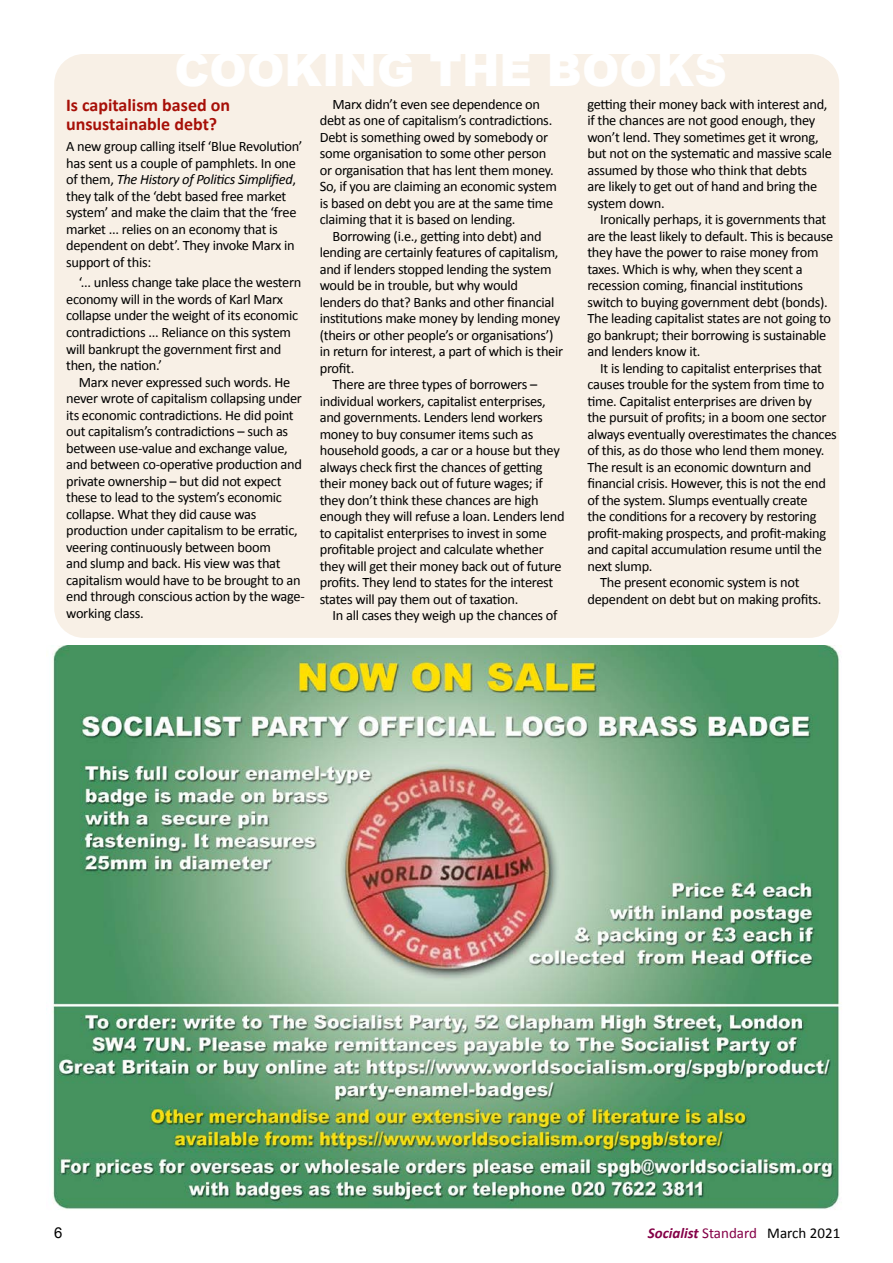
<style>
.page{position:relative;width:893px;height:1263px;background:#fff}
.page>*{position:absolute;margin:0;border:0;box-sizing:border-box;transform-origin:0 0}
.t1{font:900 45px "Arial";color:#fff}
.t2{font:700 18px/19.2px "Calibri";color:#a71008}
.t3{font:italic 700 15px "Calibri";color:#840047}
.t4{font:15px "Arial";color:#000}
.t5{font:14.4px/16.5px "Calibri";letter-spacing:-.02em;color:#000}
.s1{font-style:italic}
.s2{font-weight:400;font-style:normal}
.s3{font-weight:400;font-style:normal;color:#000}
</style>
<div class="page">
<div style="left:54px;top:54px;width:785px;height:584px;background:#f8f0e6;border-radius:30px"></div>
<img style="left:53px;top:645px;width:788px;height:564px">
<h1 class="t1" style="left:175px;top:37px;width:554px">COOKING THE BOOKS</h1>
<p class="t2" style="left:66px;top:96px;width:166px">Is capitalism based on unsustainable debt?</p>
<p class="t5" style="left:66px;top:138px;width:238px">A new group calling itself ‘Blue Revolution’ has sent us a couple of pamphlets. In one of them, <span class="s1">The History of Politics Simplified</span>, they talk of the ‘debt based free market system’ and make the claim that the ‘free market ... relies on an economy that is dependent on debt’. They invoke Marx in support of this:</p>
<p class="t5" style="left:66px;top:274px;width:237px;text-indent:13px">‘... unless change take place the western economy will in the words of Karl Marx collapse under the weight of its economic contradictions ... Reliance on this system will bankrupt the government first and then, the nation.’</p>
<p class="t5" style="left:66px;top:373px;width:240px;text-indent:13px">Marx never expressed such words. He never wrote of capitalism collapsing under its economic contradictions. He did point out capitalism’s contradictions – such as between use-value and exchange value, and between co-operative production and private ownership – but did not expect these to lead to the system’s economic collapse. What they did cause was production under capitalism to be erratic, veering continuously between boom<br>and slump and back. His view was that capitalism would have to be brought to an end through conscious action by the wage&shy;working class.</p>
<p class="t5" style="left:587px;top:96px;width:246px">getting their money back with interest and, if the chances are not good enough, they won’t lend. They sometimes get it wrong, but not on the systematic and massive scale assumed by those who think that debts<br>are likely to get out of hand and bring the system down.</p>
<p class="t5" style="left:587px;top:211px;width:247px;text-indent:13px">Ironically perhaps, it is governments that are the least likely to default. This is because they have the power to raise money from taxes. Which is why, when they scent a recession coming, financial institutions switch to buying government debt (bonds).<br>The leading capitalist states are not going to go bankrupt; their borrowing is sustainable and lenders know it.</p>
<p class="t5" style="left:600px;top:360px;width:223px">It is lending to capitalist enterprises that</p>
<p class="t5" style="left:587px;top:376px;width:238px">causes trouble for the system from time to</p>
<p class="t5" style="left:587px;top:393px;width:226px">time. Capitalist enterprises are driven by</p>
<p class="t5" style="left:587px;top:409px;width:241px">the pursuit of profits; in a boom one sector</p>
<p class="t5" style="left:587px;top:426px;width:251px">always eventually overestimates the chances</p>
<p class="t5" style="left:587px;top:442px;width:238px">of this, as do those who lend them money.</p>
<p class="t5" style="left:587px;top:459px;width:225px">The result is an economic downturn and</p>
<p class="t5" style="left:587px;top:475px;width:240px">financial crisis. However, this is not the end</p>
<p class="t5" style="left:587px;top:492px;width:222px">of the system. Slumps eventually create</p>
<p class="t5" style="left:587px;top:508px;width:231px">the conditions for a recovery by restoring</p>
<p class="t5" style="left:587px;top:525px;width:240px">profit-making prospects, and profit-making</p>
<p class="t5" style="left:587px;top:541px;width:236px">and capital accumulation resume until the</p>
<p class="t5" style="left:587px;top:558px;width:67px">next slump.</p>
<p class="t5" style="left:600px;top:574px;width:201px">The present economic system is not</p>
<p class="t5" style="left:587px;top:591px;width:236px">dependent on debt but on making profits.</p>
<p class="t5" style="left:320px;top:96px;width:239px;text-indent:13px">Marx didn’t even see dependence on debt as one of capitalism’s contradictions.<br>Debt is something owed by somebody or some organisation to some other person or organisation that has lent them money.<br>So, if you are claiming an economic system is based on debt you are at the same time claiming that it is based on lending.</p>
<p class="t5" style="left:332px;top:228px;width:211px">Borrowing (i.e., getting into debt) and</p>
<p class="t5" style="left:320px;top:244px;width:240px">lending are certainly features of capitalism,</p>
<p class="t5" style="left:320px;top:261px;width:233px">and if lenders stopped lending the system</p>
<p class="t5" style="left:320px;top:277px;width:200px">would be in trouble, but why would</p>
<p class="t5" style="left:320px;top:294px;width:236px">lenders do that? Banks and other financial</p>
<p class="t5" style="left:320px;top:310px;width:242px">institutions make money by lending money</p>
<p class="t5" style="left:320px;top:327px;width:235px">(theirs or other people’s or organisations’)</p>
<p class="t5" style="left:320px;top:343px;width:245px">in return for interest, a part of which is their</p>
<p class="t5" style="left:320px;top:360px;width:36px">profit.</p>
<p class="t5" style="left:332px;top:376px;width:206px">There are three types of borrowers –</p>
<p class="t5" style="left:320px;top:393px;width:228px">individual workers, capitalist enterprises,</p>
<p class="t5" style="left:320px;top:409px;width:225px">and governments. Lenders lend workers</p>
<p class="t5" style="left:320px;top:426px;width:215px">money to buy consumer items such as</p>
<p class="t5" style="left:320px;top:442px;width:242px">household goods, a car or a house but they</p>
<p class="t5" style="left:320px;top:459px;width:224px">always check first the chances of getting</p>
<p class="t5" style="left:320px;top:475px;width:225px">their money back out of future wages; if</p>
<p class="t5" style="left:320px;top:492px;width:220px">they don’t think these chances are high</p>
<p class="t5" style="left:320px;top:508px;width:246px">enough they will refuse a loan. Lenders lend</p>
<p class="t5" style="left:320px;top:525px;width:229px">to capitalist enterprises to invest in some</p>
<p class="t5" style="left:320px;top:541px;width:225px">profitable project and calculate whether</p>
<p class="t5" style="left:320px;top:558px;width:243px">they will get their money back out of future</p>
<p class="t5" style="left:320px;top:574px;width:235px">profits. They lend to states for the interest</p>
<p class="t5" style="left:320px;top:591px;width:200px">states will pay them out of taxation.</p>
<p class="t5" style="left:332px;top:607px;width:227px">In all cases they weigh up the chances of</p>
<p class="t4" style="left:54px;top:1223px;width:10px">6</p>
<p class="t3" style="left:648px;top:1224px;width:194px">Socialist <span class="s2">Standard</span> <span class="s3">March 2021</span></p>
</div>
